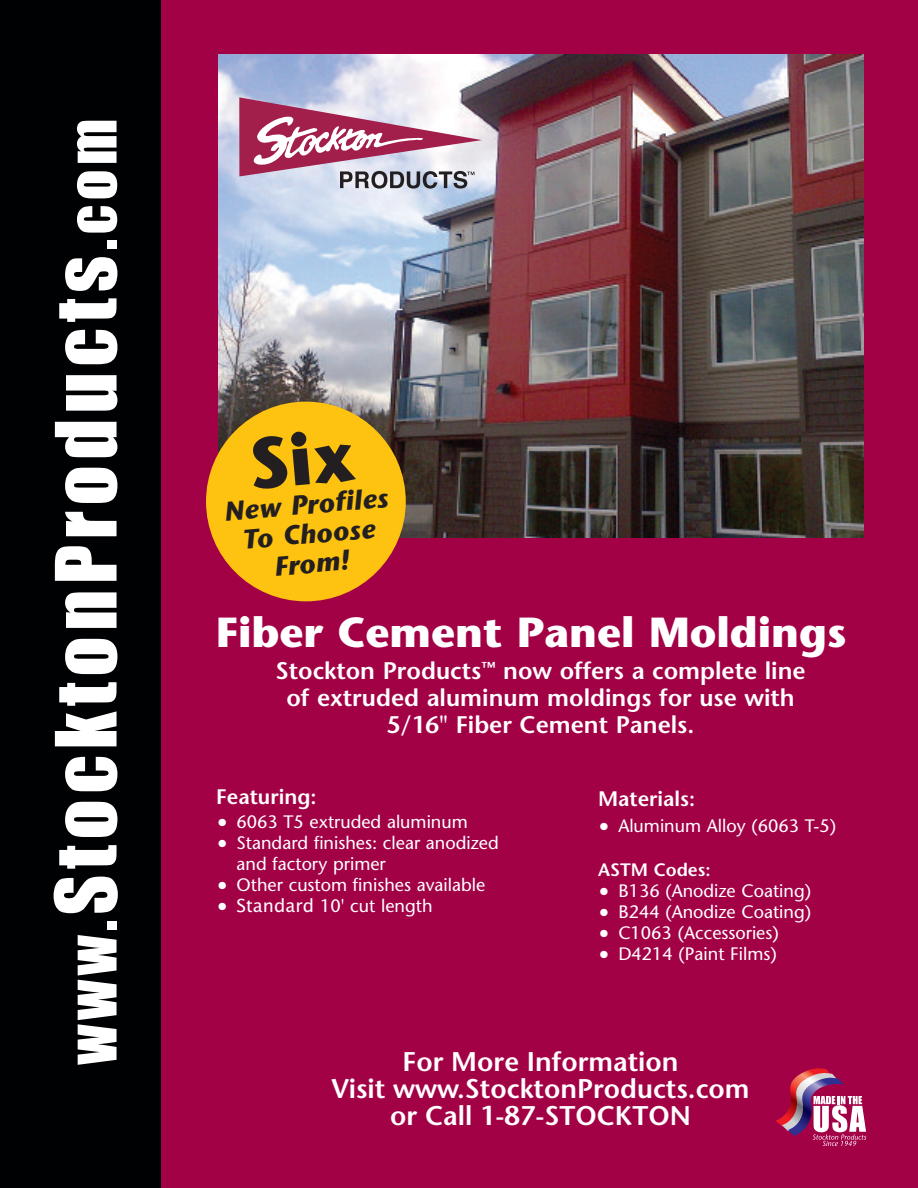
<style>
.page{position:relative;width:918px;height:1188px;background:#fff}
.page>*{position:absolute;margin:0;border:0;box-sizing:border-box;transform-origin:0 0}
.t1{font:78px "Impact";letter-spacing:.075em;color:#fff}
.t2{font:700 42px "Stone Sans";color:#fff}
.t3{font:600 27px/27px "Stone Sans";color:#fff;text-align:center}
.t4{font:italic 700 27px/29.4px "Stone Sans";color:#231f20;text-align:center}
.t5{font:600 24px/27px "Stone Sans";color:#fff;text-align:center}
.t6{font:600 21px "Stone Sans";color:#fff}
.t7{font:18px/21px "Stone Sans";color:#fff}
.t8{font:600 18px "Stone Sans";color:#fff}
.s1{font-size:60px}
.s2{font-family:"Lucida Grande"}
</style>
<div class="page">
<div style="left:70px;top:0;width:848px;height:1188px;background:#a30146"></div>
<img style="left:219px;top:54px;width:645px;height:484px">
<svg style="left:239px;top:97px;width:243px;height:92px;background:#c499af"></svg>
<div style="left:1px;top:0;width:160px;height:1188px;background:#000103"></div>
<svg style="left:776px;top:1068px;width:90px;height:78px"></svg>
<div style="left:206px;top:402px;width:200px;height:199px;background:#fec210;border-radius:50%"></div>
<h1 class="t1" style="left:44px;top:1065px;width:947px;rotate:-90deg"><span class="s1">www.</span>StocktonProducts<span class="s1">.com</span></h1>
<h3 class="t4" style="left:223px;top:500px;width:166px;rotate:-5deg">New Profiles<br>To Choose<br>From!</h3>
<h2 class="t2" style="left:216px;top:616px;width:632px">Fiber Cement Panel Moldings</h2>
<h3 class="t5" style="left:276px;top:660px;width:532px">Stockton Products<sup>™</sup> now offers a complete line of extruded aluminum moldings for use with<br>5/16" Fiber Cement Panels.</h3>
<p class="t6" style="left:216px;top:789px;width:102px">Featuring:</p>
<p class="t7" style="left:217px;top:814px;width:252px"><span class="s2">●</span> 6063 T5 extruded aluminum</p>
<p class="t7" style="left:237px;top:835px;width:264px;text-indent:-19px"><span class="s2">●</span> Standard finishes: clear anodized and factory primer</p>
<p class="t7" style="left:217px;top:877px;width:270px"><span class="s2">●</span> Other custom finishes available</p>
<p class="t7" style="left:217px;top:898px;width:217px"><span class="s2">● Standard</span> 10' cut length</p>
<p class="t6" style="left:598px;top:790px;width:99px">Materials:</p>
<p class="t7" style="left:599px;top:817px;width:239px"><span class="s2">●</span> Aluminum Alloy (6063 T-5)</p>
<p class="t8" style="left:598px;top:862px;width:114px">ASTM Codes:</p>
<p class="t7" style="left:599px;top:882px;width:214px"><span class="s2">●</span> B136 (Anodize Coating)</p>
<p class="t7" style="left:599px;top:903px;width:214px"><span class="s2">●</span> B244 (Anodize Coating)</p>
<p class="t7" style="left:599px;top:924px;width:181px"><span class="s2">●</span> C1063 (Accessories)</p>
<p class="t7" style="left:599px;top:945px;width:180px"><span class="s2">●</span> D4214 (Paint Films)</p>
<h3 class="t3" style="left:332px;top:1051px;width:420px">For More Information<br>Visit www.StocktonProducts.com or Call 1-87-STOCKTON</h3>
</div>
